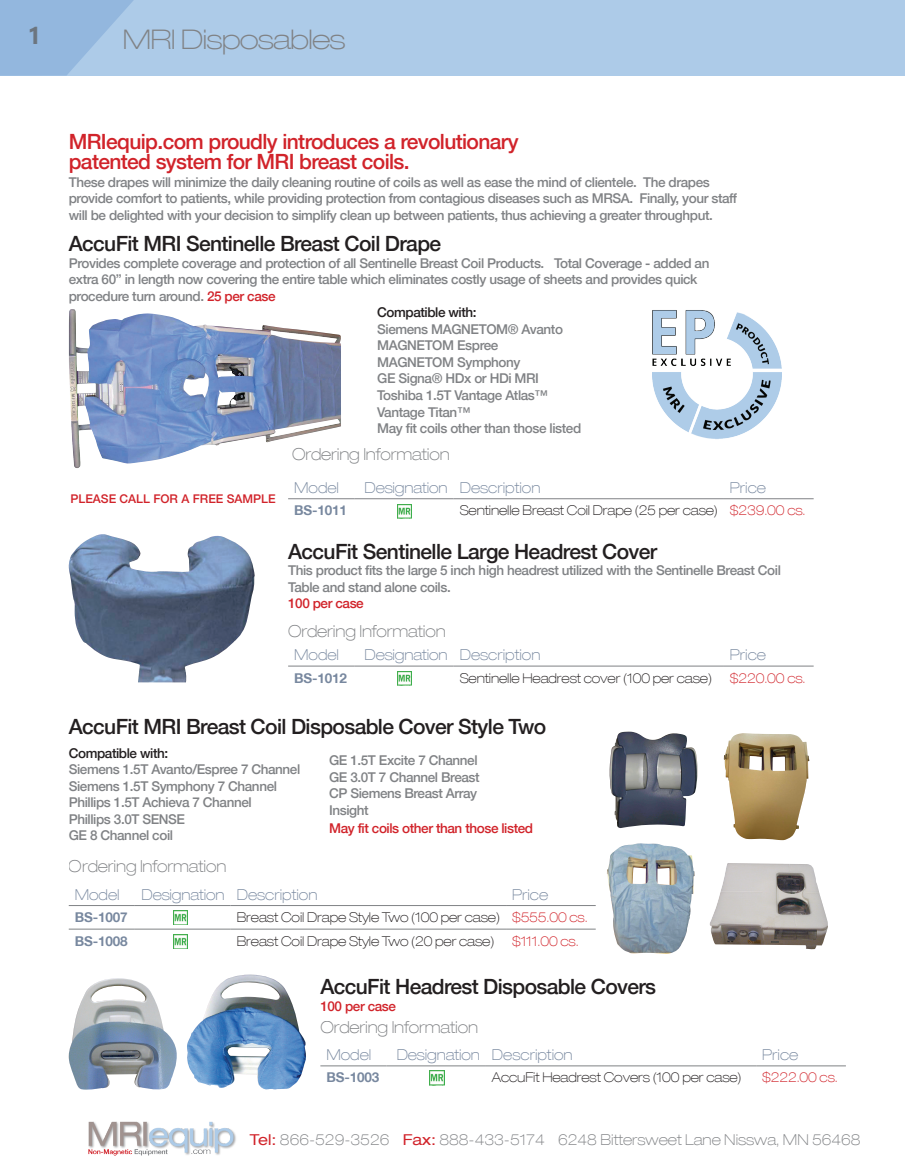
<style>
.page{position:relative;width:905px;height:1175px;background:#fff}
.page>*{position:absolute;margin:0;border:0;box-sizing:border-box;transform-origin:0 0}
.t1{font:100 expanded 27px "Helvetica 33";letter-spacing:-.03em;color:#808285;scale:1.11 1}
.t2{font:700 24px "Segoe UI";color:#808285}
.t3{font:500 21px "Helvetica 65";letter-spacing:-.03em;color:#231f20}
.t4{font:500 21px "Helvetica 65";letter-spacing:-.03em;color:#d1232a}
.t5{font:100 expanded 16.5px "Helvetica 33";letter-spacing:-.01em;color:#808285}
.t6{font:100 expanded 15px "Helvetica 33";color:#78889f}
.t7{font:100 expanded 15px "Helvetica 33";color:#808285}
.t8{font:500 13.5px/16.5px "Helvetica 65";letter-spacing:-.03em;color:#808285}
.t9{font:100 expanded 13.5px "Helvetica 33";letter-spacing:-.01em;color:#231f20}
.t10{font:500 13.5px "Helvetica 65";letter-spacing:-.03em;color:#d1232a}
.t11{font:100 expanded 13.5px "Helvetica 33";letter-spacing:-.01em;color:#d1232a}
.t12{font:700 13.5px "Helvetica 75";letter-spacing:-.01em;color:#78889f}
.t13{font:500 12px "Helvetica 65";color:#d1232a}
.s1{color:#d1232a}
.s2{color:#231f20}
.s3{font-family:"Helvetica 53";font-weight:400;color:#d1232a}
</style>
<div class="page">
<img style="left:69px;top:309px;width:272px;height:159px">
<img style="left:68px;top:534px;width:187px;height:148px">
<hr style="left:288px;top:498px;width:66px;height:1px;background:#808285">
<hr style="left:354px;top:498px;width:99px;height:1px;background:#808285">
<hr style="left:453px;top:498px;width:271px;height:1px;background:#808285">
<hr style="left:724px;top:498px;width:89px;height:1px;background:#808285">
<hr style="left:288px;top:666px;width:66px;height:1px;background:#808285">
<hr style="left:354px;top:666px;width:99px;height:1px;background:#808285">
<hr style="left:453px;top:666px;width:271px;height:1px;background:#808285">
<hr style="left:724px;top:666px;width:89px;height:1px;background:#808285">
<img style="left:397px;top:504px;width:15px;height:14px">
<img style="left:397px;top:671px;width:15px;height:14px">
<img style="left:607px;top:843px;width:87px;height:111px">
<img style="left:609px;top:731px;width:88px;height:97px">
<img style="left:709px;top:863px;width:119px;height:86px">
<img style="left:723px;top:733px;width:86px;height:107px">
<hr style="left:69px;top:928px;width:66px;height:1px;background:#808285">
<hr style="left:135px;top:928px;width:96px;height:1px;background:#808285">
<hr style="left:231px;top:928px;width:275px;height:1px;background:#808285">
<hr style="left:506px;top:928px;width:89px;height:1px;background:#808285">
<hr style="left:69px;top:905px;width:66px;height:1px;background:#808285">
<hr style="left:135px;top:905px;width:96px;height:1px;background:#808285">
<hr style="left:231px;top:905px;width:275px;height:1px;background:#808285">
<hr style="left:506px;top:905px;width:89px;height:1px;background:#808285">
<img style="left:173px;top:910px;width:15px;height:15px">
<img style="left:173px;top:934px;width:15px;height:14px">
<img style="left:187px;top:974px;width:119px;height:115px">
<img style="left:69px;top:978px;width:108px;height:112px">
<hr style="left:320px;top:1065px;width:66px;height:1px;background:#808285">
<hr style="left:386px;top:1065px;width:100px;height:1px;background:#808285">
<hr style="left:486px;top:1065px;width:270px;height:1px;background:#808285">
<hr style="left:756px;top:1065px;width:89px;height:1px;background:#808285">
<img style="left:430px;top:1071px;width:14px;height:14px">
<img style="left:653px;top:310px;width:128px;height:129px">
<div style="left:0;top:0;width:904px;height:76px;background:#adcbe8"></div>
<svg style="left:0;top:0;width:134px;height:76px"></svg>
<img style="left:89px;top:1121px;width:147px;height:34px">
<h2 class="t2" style="left:27px;top:13px;width:15px">1</h2>
<h1 class="t1" style="left:123px;top:23px;width:202px">MRI Disposables</h1>
<p class="t4" style="left:69px;top:129px;width:451px">MRIequip.com proudly introduces a revolutionary</p>
<p class="t4" style="left:69px;top:149px;width:342px">patented system for MRI breast coils.</p>
<p class="t8" style="left:69px;top:173px;width:669px">These drapes will minimize the daily cleaning routine of coils as well as ease the mind of clientele. The drapes provide comfort to patients, while providing protection from contagious diseases such as MRSA. Finally, your staff will be delighted with your decision to simplify clean up between patients, thus achieving a greater throughput.</p>
<p class="t3" style="left:69px;top:231px;width:374px">AccuFit MRI Sentinelle Breast Coil Drape</p>
<p class="t8" style="left:69px;top:254px;width:642px">Provides complete coverage and protection of all Sentinelle Breast Coil Products. Total Coverage - added an extra 60” in length now covering the entire table which eliminates costly usage of sheets and provides quick procedure turn around. <span class="s1">25 per case</span></p>
<p class="t8" style="left:377px;top:304px;width:187px"><span class="s2">Compatible with:<br></span>Siemens MAGNETOM® Avanto<br>MAGNETOM Espree</p>
<p class="t8" style="left:377px;top:354px;width:145px">MAGNETOM Symphony</p>
<p class="t8" style="left:377px;top:370px;width:163px">GE Signa® HDx or HDi MRI</p>
<p class="t8" style="left:377px;top:387px;width:172px">Toshiba 1.5T Vantage Atlas™</p>
<p class="t8" style="left:377px;top:403px;width:95px">Vantage Titan™</p>
<p class="t8" style="left:377px;top:420px;width:206px">May fit coils other than those listed</p>
<p class="t13" style="left:70px;top:492px;width:207px">PLEASE CALL FOR A FREE SAMPLE</p>
<p class="t5" style="left:292px;top:444px;width:159px">Ordering Information</p>
<p class="t6" style="left:294px;top:478px;width:46px">Model</p>
<p class="t6" style="left:364px;top:478px;width:85px">Designation</p>
<p class="t6" style="left:459px;top:478px;width:82px">Description</p>
<p class="t6" style="left:730px;top:478px;width:38px">Price</p>
<p class="t12" style="left:294px;top:502px;width:54px">BS-1011</p>
<p class="t9" style="left:459px;top:502px;width:260px">Sentinelle Breast Coil Drape (25 per case)</p>
<p class="t11" style="left:730px;top:502px;width:77px">$239.00 cs.</p>
<p class="t3" style="left:288px;top:539px;width:371px">AccuFit Sentinelle Large Headrest Cover</p>
<p class="t8" style="left:288px;top:562px;width:494px">This product fits the large 5 inch high headrest utilized with the Sentinelle Breast Coil<br>Table and stand alone coils.</p>
<p class="t10" style="left:288px;top:595px;width:77px">100 per case</p>
<p class="t5" style="left:288px;top:621px;width:159px">Ordering Information</p>
<p class="t6" style="left:294px;top:646px;width:46px">Model</p>
<p class="t6" style="left:364px;top:646px;width:85px">Designation</p>
<p class="t6" style="left:459px;top:646px;width:82px">Description</p>
<p class="t6" style="left:730px;top:646px;width:38px">Price</p>
<p class="t12" style="left:294px;top:669px;width:54px">BS-1012</p>
<p class="t9" style="left:459px;top:670px;width:254px">Sentinelle Headrest cover (100 per case)</p>
<p class="t11" style="left:730px;top:670px;width:77px">$220.00 cs.</p>
<p class="t3" style="left:69px;top:714px;width:479px">AccuFit MRI Breast Coil Disposable Cover Style Two</p>
<p class="t8" style="left:69px;top:744px;width:233px"><span class="s2">Compatible with:<br></span>Siemens 1.5T Avanto/Espree 7 Channel</p>
<p class="t8" style="left:69px;top:777px;width:210px">Siemens 1.5T Symphony 7 Channel</p>
<p class="t8" style="left:69px;top:794px;width:184px">Phillips 1.5T Achieva 7 Channel</p>
<p class="t8" style="left:69px;top:810px;width:118px">Phillips 3.0T SENSE</p>
<p class="t8" style="left:69px;top:827px;width:106px">GE 8 Channel coil</p>
<p class="t8" style="left:329px;top:752px;width:150px">GE 1.5T Excite 7 Channel</p>
<p class="t8" style="left:329px;top:768px;width:152px">GE 3.0T 7 Channel Breast<br>CP Siemens Breast Array<br>Insight</p>
<p class="t10" style="left:329px;top:819px;width:206px">May fit coils other than those listed</p>
<p class="t5" style="left:69px;top:856px;width:159px">Ordering Information</p>
<p class="t6" style="left:75px;top:885px;width:46px">Model</p>
<p class="t6" style="left:141px;top:885px;width:85px">Designation</p>
<p class="t6" style="left:237px;top:885px;width:82px">Description</p>
<p class="t6" style="left:512px;top:885px;width:38px">Price</p>
<p class="t12" style="left:75px;top:909px;width:54px">BS-1007</p>
<p class="t9" style="left:237px;top:909px;width:265px">Breast Coil Drape Style Two (100 per case)</p>
<p class="t11" style="left:512px;top:909px;width:77px">$555.00 cs.</p>
<p class="t12" style="left:75px;top:932px;width:54px">BS-1008</p>
<p class="t9" style="left:237px;top:933px;width:259px">Breast Coil Drape Style Two (20 per case)</p>
<p class="t11" style="left:512px;top:933px;width:68px">$111.00 cs.</p>
<p class="t3" style="left:320px;top:974px;width:337px">AccuFit Headrest Disposable Covers</p>
<p class="t10" style="left:320px;top:997px;width:77px">100 per case</p>
<p class="t5" style="left:320px;top:1017px;width:159px">Ordering Information</p>
<p class="t6" style="left:326px;top:1045px;width:46px">Model</p>
<p class="t6" style="left:396px;top:1045px;width:85px">Designation</p>
<p class="t6" style="left:492px;top:1045px;width:82px">Description</p>
<p class="t6" style="left:762px;top:1045px;width:38px">Price</p>
<p class="t12" style="left:326px;top:1069px;width:54px">BS-1003</p>
<p class="t9" style="left:492px;top:1069px;width:251px">AccuFit Headrest Covers (100 per case)</p>
<p class="t11" style="left:762px;top:1069px;width:77px">$222.00 cs.</p>
<p class="t7" style="left:250px;top:1130px;width:612px"><span class="s3">Tel:</span> 866-529-3526 <span class="s3">Fax:</span> 888-433-5174 6248 Bittersweet Lane Nisswa, MN 56468</p>
</div>
